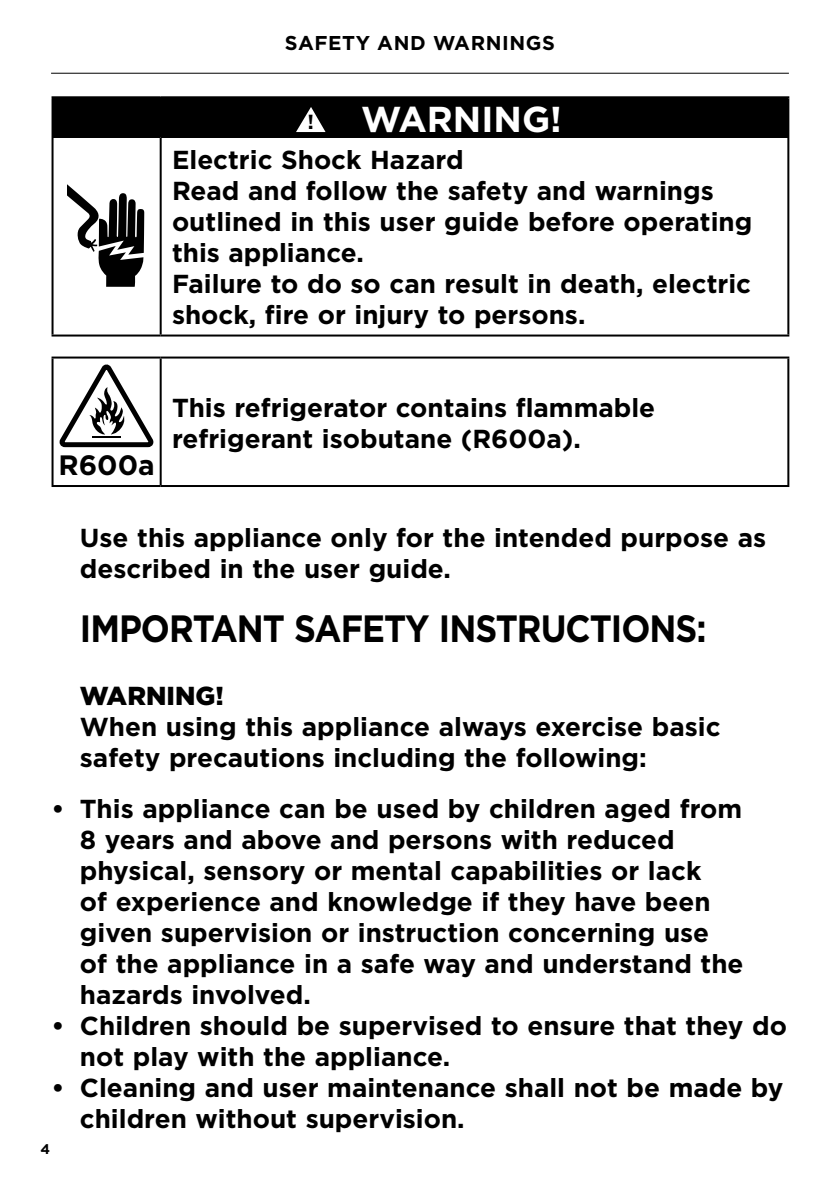
<style>
.page{position:relative;width:840px;height:1191px;background:#fff}
.page>*{position:absolute;margin:0;border:0;box-sizing:border-box;transform-origin:0 0}
.t1{font:700 38px "Gotham";letter-spacing:-.03em;color:#000;scale:.9 1}
.t2{font:700 36px "Gotham";color:#fff}
.t3{font:700 28px "Gotham";color:#000}
.t4{font:700 26px/31px "Gotham";color:#000}
.t5{font:900 26px "Gotham";color:#000}
.t6{font:700 20.4px "Gotham";color:#000}
.t7{font:700 20px "Gotham";letter-spacing:.03em;color:#000}
.t8{font:700 14px "Gotham";color:#000}
</style>
<div class="page">
<hr style="left:51px;top:73px;width:737px;height:1px;background:#000">
<div style="left:52px;top:97px;width:735px;height:40px;background:#000"></div>
<hr style="left:51px;top:96px;width:110px;height:2px;background:#000">
<hr style="left:51px;top:98px;width:2px;height:38px;background:#000">
<hr style="left:161px;top:96px;width:627px;height:2px;background:#000">
<hr style="left:51px;top:136px;width:110px;height:2px;background:#000">
<hr style="left:51px;top:138px;width:2px;height:196px;background:#000">
<hr style="left:161px;top:136px;width:627px;height:2px;background:#000">
<hr style="left:160px;top:138px;width:2px;height:196px;background:#000">
<hr style="left:786px;top:138px;width:2px;height:196px;background:#000">
<hr style="left:51px;top:334px;width:110px;height:2px;background:#000">
<hr style="left:161px;top:334px;width:627px;height:2px;background:#000">
<hr style="left:786px;top:98px;width:2px;height:38px;background:#000">
<svg style="left:296px;top:107px;width:29px;height:25px"></svg>
<svg style="left:67px;top:184px;width:77px;height:103px"></svg>
<hr style="left:161px;top:356px;width:627px;height:2px;background:#000">
<hr style="left:786px;top:358px;width:2px;height:127px;background:#000">
<hr style="left:161px;top:485px;width:627px;height:2px;background:#000">
<hr style="left:51px;top:356px;width:110px;height:2px;background:#000">
<hr style="left:51px;top:358px;width:2px;height:127px;background:#000">
<hr style="left:160px;top:358px;width:2px;height:127px;background:#000">
<hr style="left:51px;top:485px;width:110px;height:2px;background:#000">
<svg style="left:60px;top:364px;width:94px;height:84px"></svg>
<p class="t7" style="left:285px;top:30px;width:271px">SAFETY AND WARNINGS</p>
<p class="t6" style="left:307px;top:108px;width:8px">!</p>
<h2 class="t2" style="left:361px;top:95px;width:202px">WARNING!</h2>
<p class="t4" style="left:172px;top:144px;width:581px">Electric Shock Hazard<br>Read and follow the safety and warnings outlined in this user guide before operating this appliance.<br>Failure to do so can result in death, electric shock, fire or injury to persons.</p>
<p class="t3" style="left:58px;top:446px;width:98px">R600a</p>
<p class="t4" style="left:172px;top:392px;width:484px">This refrigerator contains flammable refrigerant isobutane (R600a).</p>
<p class="t4" style="left:80px;top:522px;width:687px">Use this appliance only for the intended purpose as described in the user guide.</p>
<h1 class="t1" style="left:80px;top:603px;width:697px">IMPORTANT SAFETY INSTRUCTIONS:</h1>
<p class="t5" style="left:80px;top:678px;width:145px">WARNING!</p>
<p class="t4" style="left:80px;top:711px;width:641px">When using this appliance always exercise basic safety precautions including the following:</p>
<p class="t4" style="left:80px;top:793px;width:664px;text-indent:-28px">• This appliance can be used by children aged from 8 years and above and persons with reduced physical, sensory or mental capabilities or lack<br>of experience and knowledge if they have been given supervision or instruction concerning use<br>of the appliance in a safe way and understand the hazards involved.</p>
<p class="t4" style="left:80px;top:1010px;width:708px;text-indent:-28px">• Children should be supervised to ensure that they do not play with the appliance.</p>
<p class="t4" style="left:80px;top:1072px;width:704px;text-indent:-28px">• Cleaning and user maintenance shall not be made by children without supervision.</p>
<p class="t8" style="left:41px;top:1139px;width:11px">4</p>
</div>
